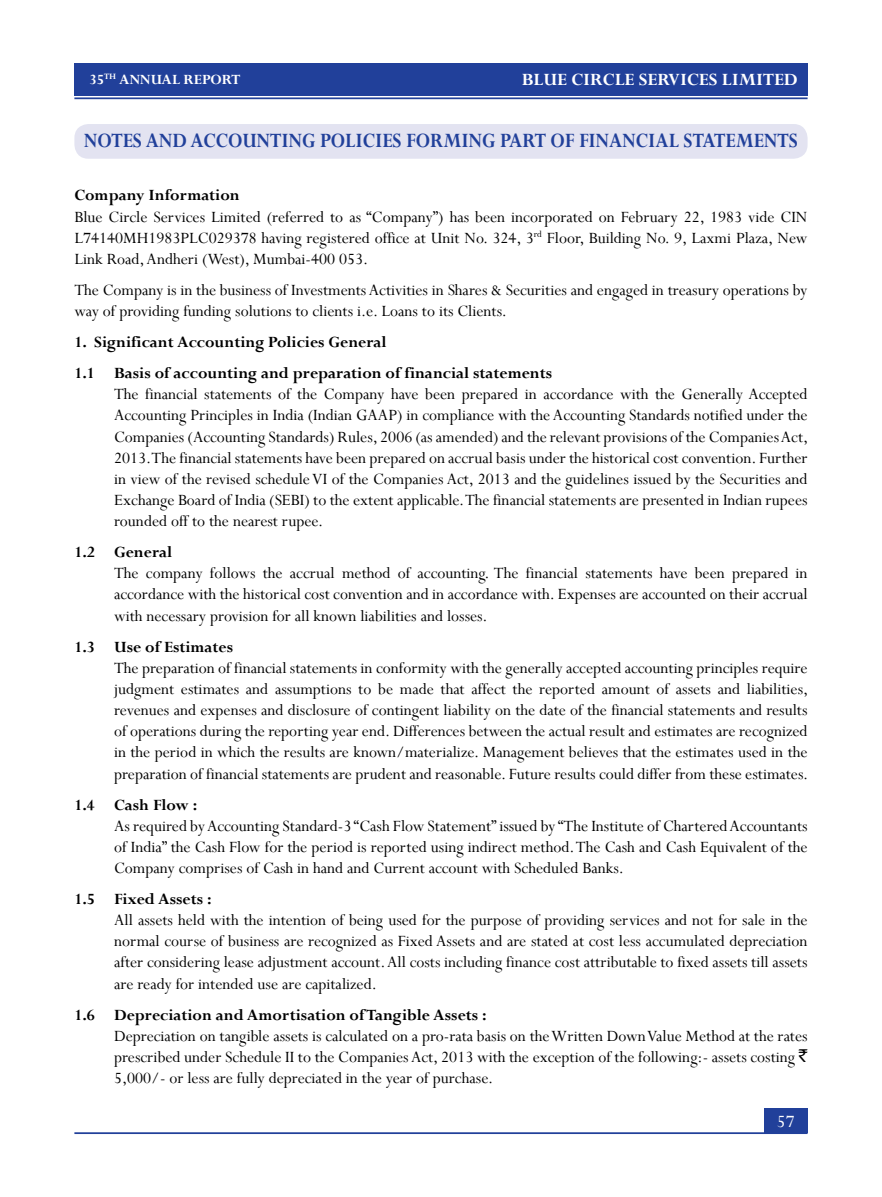
<style>
.page{position:relative;width:882px;height:1197px;background:#fff}
.page>*{position:absolute;margin:0;border:0;box-sizing:border-box;transform-origin:0 0}
.t1{font:700 22.75px "Perpetua";color:#21409a;scale:.88 1}
.t2{font:700 19.25px "Perpetua";color:#fff}
.t3{font:19.25px "Perpetua";color:#fff}
.t4{font:17.5px/21.2px "Perpetua";color:#000;text-align:justify}
.t5{font:700 17.5px/31.2px "Perpetua";color:#000}
.t6{font:700 15.75px "Perpetua";color:#fff}
.s1{font-family:"Rupee Foradian"}
</style>
<div class="page">
<div style="left:74px;top:63px;width:734px;height:33px;background:#21409a"></div>
<hr style="left:74px;top:97px;width:734px;height:2px;background:#21409a">
<hr style="left:74px;top:1132px;width:734px;height:2px;background:#21409a">
<div style="left:764px;top:1109px;width:44px;height:24px;background:#21409a"></div>
<div style="left:74px;top:124px;width:734px;height:35px;background:#e3e3f1;border-radius:14px"></div>
<p class="t6" style="left:90px;top:70px;width:152px">35<sup>TH</sup> ANNUAL REPORT</p>
<p class="t2" style="left:522px;top:68px;width:277px">Blue Circle Services Limited</p>
<h1 class="t1" style="left:84px;top:126px;width:195px">NOTES AND ACCOUNTIN</h1>
<h1 class="t1" style="left:302px;top:126px;width:162px">G POLICIES FORMIN</h1>
<h1 class="t1" style="left:482px;top:126px;width:279px">G PART OF FINANCIAL STATEMENT</h1>
<h1 class="t1" style="left:789px;top:126px;width:12px">S</h1>
<p class="t5" style="left:74px;top:180px;width:167px">Company Information</p>
<p class="t4" style="left:74px;top:206px;width:735px">Blue Circle Services Limited (referred to as “Company”) has been incorporated on February 22, 1983 vide CIN L74140MH1983PLC029378 having registered office at Unit No. 324, 3<sup>rd</sup> Floor, Building No. 9, Laxmi Plaza, New Link Road, Andheri (West), Mumbai-400 053.</p>
<p class="t4" style="left:74px;top:279px;width:735px">The Company is in the business of Investments Activities in Shares &amp; Securities and engaged in treasury operations by way of providing funding solutions to clients i.e. Loans to its Clients.</p>
<p class="t5" style="left:74px;top:326px;width:479px">1. Significant Accounting Policies General<br>1.1 Basis of accounting and preparation of financial statements</p>
<p class="t4" style="left:114px;top:383px;width:696px">The financial statements of the Company have been prepared in accordance with the Generally Accepted Accounting Principles in India (Indian GAAP) in compliance with the Accounting Standards notified under the Companies (Accounting Standards) Rules, 2006 (as amended) and the relevant provisions of the Companies Act, 2013. The financial statements have been prepared on accrual basis under the historical cost convention. Further in view of the revised schedule VI of the Companies Act, 2013 and the guidelines issued by the Securities and Exchange Board of India (SEBI) to the extent applicable. The financial statements are presented in Indian rupees rounded off to the nearest rupee.</p>
<p class="t5" style="left:74px;top:536px;width:99px">1.2 General</p>
<p class="t4" style="left:114px;top:562px;width:695px">The company follows the accrual method of accounting. The financial statements have been prepared in accordance with the historical cost convention and in accordance with. Expenses are accounted on their accrual with necessary provision for all known liabilities and losses.</p>
<p class="t5" style="left:74px;top:631px;width:160px">1.3 Use of Estimates</p>
<p class="t4" style="left:114px;top:657px;width:696px">The preparation of financial statements in conformity with the generally accepted accounting principles require judgment estimates and assumptions to be made that affect the reported amount of assets and liabilities, revenues and expenses and disclosure of contingent liability on the date of the financial statements and results of operations during the reporting year end. Differences between the actual result and estimates are recognized in the period in which the results are known/materialize. Management believes that the estimates used in the preparation of financial statements are prudent and reasonable. Future results could differ from these estimates.</p>
<p class="t5" style="left:74px;top:789px;width:124px">1.4 Cash Flow :</p>
<p class="t4" style="left:114px;top:815px;width:695px">As required by Accounting Standard-3 “Cash Flow Statement” issued by “The Institute of Chartered Accountants of India” the Cash Flow for the period is reported using indirect method. The Cash and Cash Equivalent of the Company comprises of Cash in hand and Current account with Scheduled Banks.</p>
<p class="t5" style="left:74px;top:883px;width:139px">1.5 Fixed Assets :</p>
<p class="t4" style="left:114px;top:909px;width:695px">All assets held with the intention of being used for the purpose of providing services and not for sale in the normal course of business are recognized as Fixed Assets and are stated at cost less accumulated depreciation after considering lease adjustment account. All costs including finance cost attributable to fixed assets till assets are ready for intended use are capitalized.</p>
<p class="t5" style="left:74px;top:999px;width:414px">1.6 Depreciation and Amortisation of Tangible Assets :</p>
<p class="t4" style="left:114px;top:1025px;width:695px">Depreciation on tangible assets is calculated on a pro-rata basis on the Written Down Value Method at the rates prescribed under Schedule II to the Companies Act, 2013 with the exception of the following:- assets costing <span class="s1">` </span>5,000/- or less are fully depreciated in the year of purchase.</p>
<p class="t3" style="left:777px;top:1109px;width:19px">57</p>
</div>
